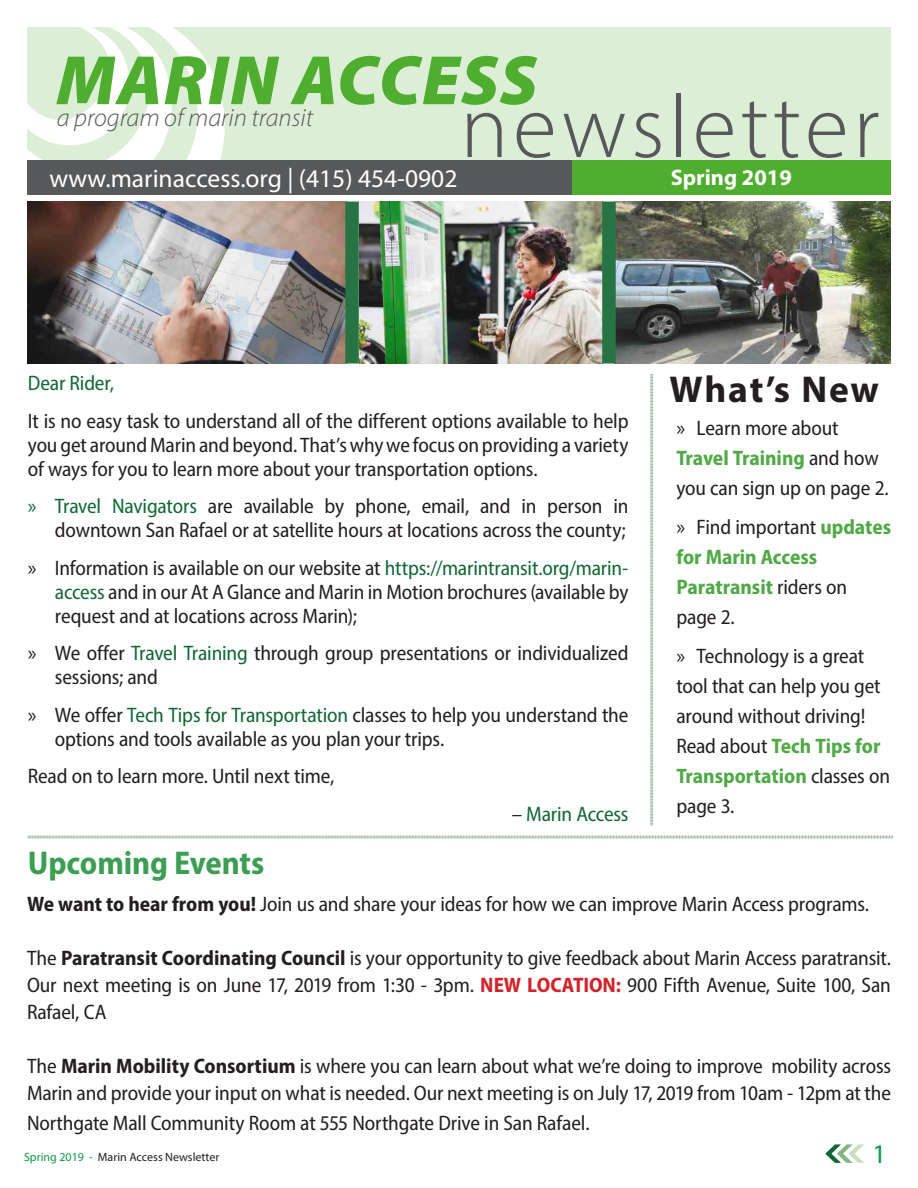
<style>
.page{position:relative;width:918px;height:1188px;background:#fff}
.page>*{position:absolute;margin:0;border:0;box-sizing:border-box;transform-origin:0 0}
.t1{font:300 90px "Myriad Pro";letter-spacing:.05em;color:#57585a}
.t2{font:italic 900 70.5px "Myriad Pro";letter-spacing:.02em;color:#4fad2f}
.t3{font:700 37.5px "Myriad Pro";letter-spacing:.045em;color:#231f20}
._05_body_text{font:700 semi-condensed 33px "Myriad Pro";letter-spacing:-.005em;color:#3c9e53}
.t4{font:27px "Myriad Pro";color:#119747}
.t5{font:25.5px "Myriad Pro";color:#fff}
.t6{font:italic 300 25.5px "Myriad Pro";color:#57585a}
.t7{font:700 22.5px "Myriad Pro";color:#fff}
._05_body_text-2{font:semi-condensed 21px/24px "Myriad Pro";letter-spacing:-.01em;color:#231f20}
.t8{font:700 semi-condensed 21px/30px "Myriad Pro";letter-spacing:-.005em;color:#50a946}
._05_body_text-3{font:semi-condensed 21px "Myriad Pro";letter-spacing:-.01em;color:#136735}
.t9{font:12px "Myriad Pro";color:#231f20}
.s1{font-stretch:normal;color:#136735}
.s2{color:#136735}
.s3{font-stretch:normal}
.s4{color:#231f20}
.s5{font-weight:700;color:#50a946}
.s6{font-weight:400;font-stretch:normal;color:#231f20}
.s7{font-weight:400;color:#231f20}
.s8{font-weight:700}
.s9{font-weight:700;color:#d1232a}
.s10{color:#119747}
</style>
<div class="page">
<svg style="left:825px;top:1144px;width:39px;height:19px"></svg>
<div style="left:27px;top:27px;width:864px;height:166px;background:#dceed6"></div>
<svg style="left:27px;top:27px;width:210px;height:175px"></svg>
<svg style="left:650px;top:374px;width:4px;height:451px"></svg>
<div style="left:572px;top:160px;width:319px;height:34px;background:#4fad2f"></div>
<div style="left:27px;top:160px;width:545px;height:34px;background:#57585a"></div>
<svg style="left:28px;top:835px;width:865px;height:4px;background:#ccdbd0"></svg>
<img style="left:616px;top:202px;width:275px;height:162px">
<img style="left:359px;top:202px;width:243px;height:162px">
<img style="left:27px;top:202px;width:318px;height:162px">
<div style="left:345px;top:202px;width:14px;height:162px;background:#287344"></div>
<div style="left:602px;top:202px;width:14px;height:162px;background:#287344"></div>
<p class="t2" style="left:57px;top:34px;width:482px">MARIN ACCESS</p>
<p class="t6" style="left:57px;top:103px;width:258px">a program of marin transit</p>
<p class="t1" style="left:460px;top:73px;width:421px">newsletter</p>
<p class="t5" style="left:50px;top:162px;width:409px">www.marinaccess.org | (415) 454-0902</p>
<p class="t7" style="left:671px;top:163px;width:123px">Spring 2019</p>
<p class="_05_body_text-3" style="left:28px;top:370px;width:88px">Dear Rider,</p>
<p class="_05_body_text-2" style="left:28px;top:408px;width:602px;text-align:justify">It is no easy task to understand all of the different options available to help you get around Marin and beyond. That’s why we focus on providing a variety of ways for you to learn more about your transportation options.</p>
<p class="_05_body_text-2" style="left:28px;top:494px;width:602px;text-align:right"><span class="s1">»</span> <span class="s2">Travel Navigators</span> are available by phone, email, and in person in downtown San Rafael or at satellite hours at locations across the county;</p>
<p class="_05_body_text-2" style="left:55px;top:555px;width:575px;text-align:justify;text-indent:-27px"><span class="s3">»</span> Information is available on our website at <span class="s2">https://marintransit.org/marin&shy;access</span> and in our At A Glance and Marin in Motion brochures (available by request and at locations across Marin);</p>
<p class="_05_body_text-2" style="left:55px;top:641px;width:575px;text-indent:-27px"><span class="s3">»</span> We offer <span class="s2">Travel Training</span> through group presentations or individualized sessions; and</p>
<p class="_05_body_text-2" style="left:55px;top:702px;width:575px;text-indent:-27px"><span class="s3">»</span> We offer <span class="s2">Tech Tips for Transportation</span> classes to help you understand the options and tools available as you plan your trips.</p>
<p class="_05_body_text-2" style="left:28px;top:764px;width:308px">Read on to learn more. Until next time,</p>
<p class="_05_body_text-3" style="left:512px;top:801px;width:118px"><span class="s4">–</span> Marin Access</p>
<p class="t3" style="left:670px;top:365px;width:211px">What’s New</p>
<p class="_05_body_text-2" style="left:676px;top:413px;width:214px;line-height:30px"><span class="s3">»</span> Learn more about<br><span class="s5">Travel Training</span> and how you can sign up on page 2.</p>
<p class="t8" style="left:676px;top:511px;width:216px"><span class="s6">»</span> <span class="s7">Find important</span> updates for Marin Access<br>Paratransit <span class="s7">riders on page 2.</span></p>
<p class="_05_body_text-2" style="left:676px;top:641px;width:215px;line-height:30px"><span class="s3">»</span> Technology is a great tool that can help you get around without driving!<br>Read about <span class="s5">Tech Tips for<br>Transportation</span> classes on page 3.</p>
<p class="_05_body_text" style="left:28px;top:841px;width:238px">Upcoming Events</p>
<p class="_05_body_text-2" style="left:27px;top:892px;width:844px"><span class="s8">We want to hear from you!</span> Join us and share your ideas for how we can improve Marin Access programs.</p>
<p class="_05_body_text-2" style="left:27px;top:945px;width:866px;line-height:27px;text-align:justify">The <span class="s8">Paratransit Coordinating Council</span> is your opportunity to give feedback about Marin Access paratransit.<br>Our next meeting is on June 17, 2019 from 1:30 - 3pm. <span class="s9">NEW LOCATION:</span> 900 Fifth Avenue, Suite 100, San Rafael, CA</p>
<p class="_05_body_text-2" style="left:27px;top:1053px;width:866px;line-height:27px">The <span class="s8">Marin Mobility Consortium</span> is where you can learn about what we’re doing to improve mobility across<br>Marin and provide your input on what is needed. Our next meeting is on July 17, 2019 from 10am - 12pm at the</p>
<p class="_05_body_text-2" style="left:27px;top:1111px;width:564px">Northgate Mall Community Room at 555 Northgate Drive in San Rafael.</p>
<p class="t9" style="left:24px;top:1150px;width:197px"><span class="s10">Spring 2019 -</span> Marin Access Newsletter</p>
<p class="t4" style="left:873px;top:1137px;width:15px">1</p>
</div>
